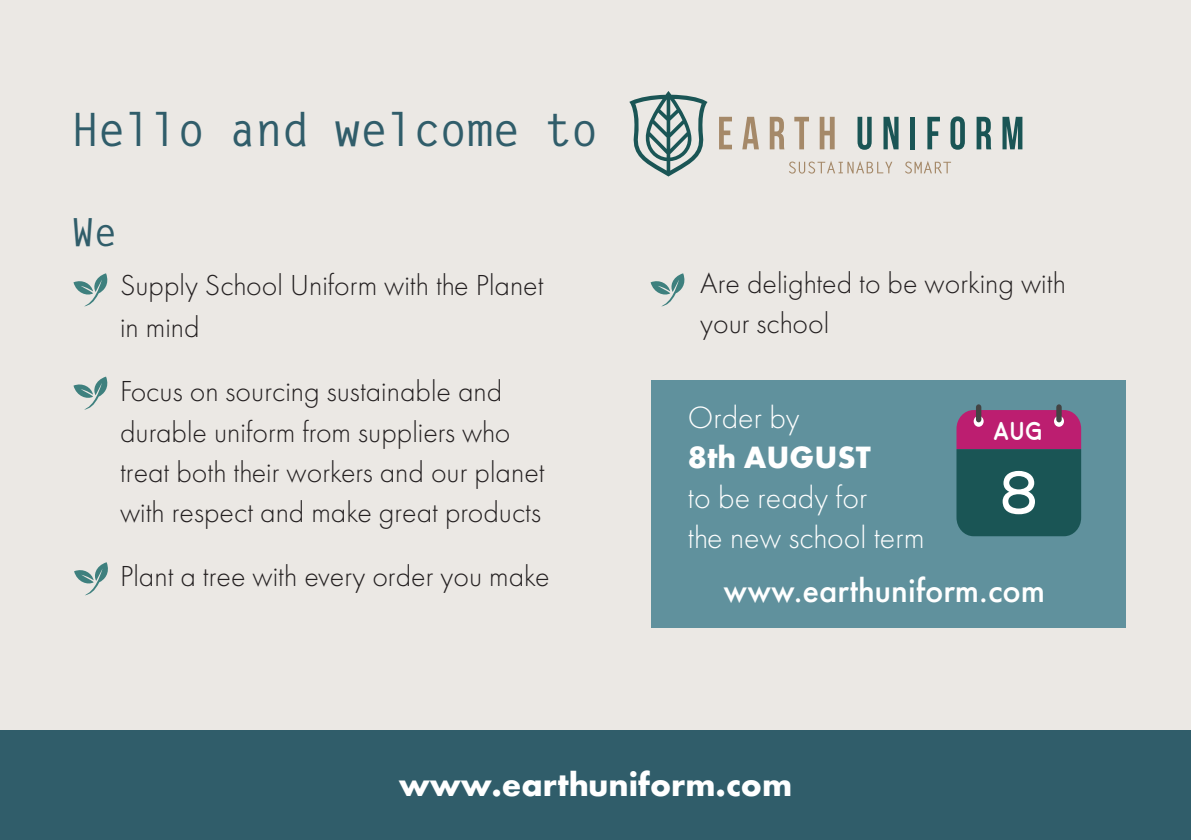
<style>
.page{position:relative;width:1191px;height:840px;background:#fff}
.page>*{position:absolute;margin:0;border:0;box-sizing:border-box;transform-origin:0 0}
.t1{font:59.4px "Nexa Slab Bold FREE";color:#fff;scale:.91 1}
.t2{font:700 46px "Letter Gothic Std";letter-spacing:-.025em;color:#305d6a}
.t3{font:700 38.8px "Letter Gothic Std";color:#305d6a}
.t4{font:700 34.6px "Futura PT";color:#fff}
.t5{font:500 34.6px "Futura PT";color:#fff}
.t6{font:300 32px/40px "Futura PT";color:#fff}
.t7{font:700 32px "Futura PT";color:#fff}
.t8{font:300 30px/40px "Futura PT";color:#231f20}
.t9{font:700 26px "Moon";color:#fff;scale:.91 1}
</style>
<div class="page">
<div style="left:0;top:0;width:1191px;height:839px;background:#e9e6e1"></div>
<svg style="left:74px;top:562px;width:34px;height:33px"></svg>
<svg style="left:73px;top:376px;width:35px;height:33px"></svg>
<svg style="left:73px;top:273px;width:35px;height:33px"></svg>
<svg style="left:650px;top:273px;width:35px;height:33px"></svg>
<div style="left:0;top:730px;width:1191px;height:109px;background:#305d6a"></div>
<svg style="left:789px;top:161px;width:103px;height:12px"></svg>
<svg style="left:905px;top:161px;width:46px;height:12px"></svg>
<svg style="left:719px;top:117px;width:13px;height:32px"></svg>
<svg style="left:742px;top:117px;width:17px;height:32px"></svg>
<svg style="left:769px;top:117px;width:15px;height:32px"></svg>
<svg style="left:794px;top:117px;width:15px;height:32px"></svg>
<svg style="left:819px;top:117px;width:15px;height:32px"></svg>
<svg style="left:857px;top:117px;width:14px;height:33px"></svg>
<svg style="left:883px;top:117px;width:15px;height:32px"></svg>
<div style="left:910px;top:117px;width:5px;height:32px;background:#1a5555"></div>
<svg style="left:927px;top:117px;width:13px;height:32px"></svg>
<svg style="left:950px;top:116px;width:15px;height:34px"></svg>
<svg style="left:976px;top:117px;width:15px;height:32px"></svg>
<svg style="left:1002px;top:117px;width:20px;height:32px"></svg>
<svg style="left:629px;top:91px;width:78px;height:85px"></svg>
<div style="left:652px;top:380px;width:474px;height:247px;background:#60919d"></div>
<div style="left:976px;top:404px;width:5px;height:18px;background:#434343;border-radius:3px"></div>
<div style="left:1056px;top:404px;width:5px;height:18px;background:#434343;border-radius:3px"></div>
<svg style="left:956px;top:410px;width:125px;height:126px;background:#4b475f"></svg>
<h2 class="t2" style="left:72px;top:101px;width:528px">Hello and welcome to</h2>
<p class="t3" style="left:72px;top:208px;width:47px">We</p>
<p class="t8" style="left:120px;top:263px;width:425px;line-height:42.8px">Supply School Uniform with the Planet in mind</p>
<p class="t8" style="left:120px;top:371px;width:426px">Focus on sourcing sustainable and durable uniform from suppliers who treat both their workers and our planet with respect and make great products</p>
<p class="t8" style="left:120px;top:555px;width:431px">Plant a tree with every order you make</p>
<p class="t8" style="left:700px;top:263px;width:367px">Are delighted to be working with your school</p>
<p class="t6" style="left:688px;top:397px;width:113px">Order by</p>
<p class="t7" style="left:688px;top:436px;width:184px">8th AUGUST</p>
<p class="t6" style="left:688px;top:477px;width:238px">to be ready for<br>the new school term</p>
<p class="t5" style="left:723px;top:569px;width:323px">www.earthuniform.com</p>
<p class="t9" style="left:994px;top:418px;width:56px">AUG</p>
<h1 class="t1" style="left:1000px;top:457px;width:43px">8</h1>
<p class="t4" style="left:399px;top:761px;width:395px">www.earthuniform.com</p>
</div>
